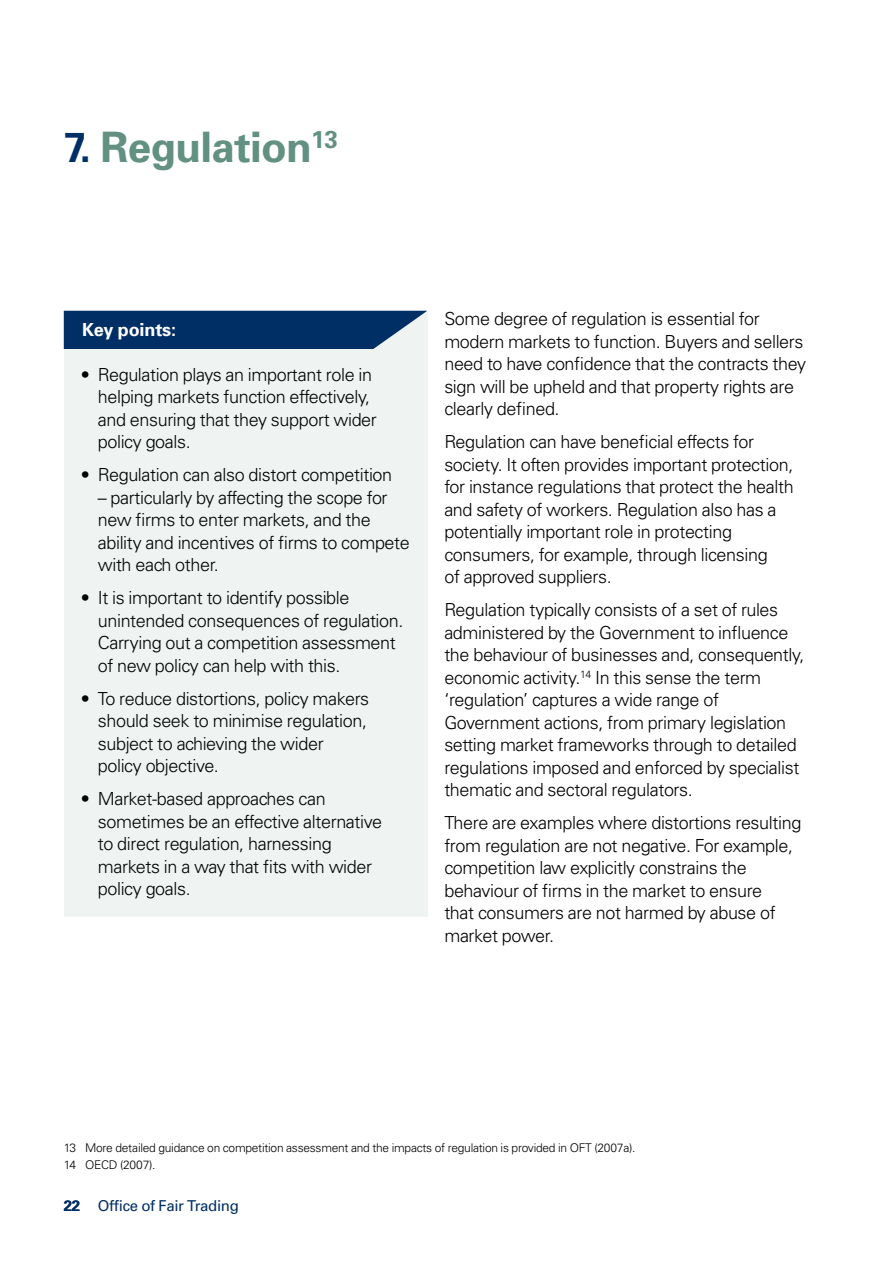
<style>
.page{position:relative;width:893px;height:1263px;background:#fff}
.page>*{position:absolute;margin:0;border:0;box-sizing:border-box;transform-origin:0 0}
.t1{font:700 42px "Univers";letter-spacing:-.015em;color:#629081}
.t2{font:300 18px/22.5px "Univers";letter-spacing:-.02em;color:#000}
.t3{font:700 18px "Univers";letter-spacing:-.005em;color:#fff}
.t4{font:15px "Univers";letter-spacing:-.02em;color:#002f65}
.t5{font:300 12px/17.7px "Univers";letter-spacing:-.02em;color:#000}
.s1{color:#002f65}
.s2{font-weight:700}
</style>
<div class="page">
<div style="left:64px;top:311px;width:363px;height:605px;background:#eff4f2"></div>
<svg style="left:64px;top:311px;width:363px;height:38px;background:#113d6f"></svg>
<h1 class="t1" style="left:64px;top:122px;width:276px"><span class="s1">7.</span> Regulation<sup>13</sup></h1>
<p class="t3" style="left:82px;top:318px;width:95px">Key points:</p>
<p class="t2" style="left:98px;top:362px;width:281px;text-indent:-17px">• Regulation plays an important role in helping markets function effectively, and ensuring that they support wider policy goals.</p>
<p class="t2" style="left:81px;top:463px;width:313px">• Regulation can also distort competition</p>
<p class="t2" style="left:98px;top:485px;width:314px">– particularly by affecting the scope for new firms to enter markets, and the ability and incentives of firms to compete with each other.</p>
<p class="t2" style="left:98px;top:586px;width:307px;text-indent:-17px">• It is important to identify possible unintended consequences of regulation.<br>Carrying out a competition assessment of new policy can help with this.</p>
<p class="t2" style="left:98px;top:686px;width:273px;text-indent:-17px">• To reduce distortions, policy makers should seek to minimise regulation, subject to achieving the wider policy objective.</p>
<p class="t2" style="left:98px;top:787px;width:286px;text-indent:-17px">• Market-based approaches can sometimes be an effective alternative to direct regulation, harnessing markets in a way that fits with wider policy goals.</p>
<p class="t2" style="left:444px;top:307px;width:363px">Some degree of regulation is essential for modern markets to function. Buyers and sellers need to have confidence that the contracts they sign will be upheld and that property rights are clearly defined.</p>
<p class="t2" style="left:444px;top:430px;width:351px">Regulation can have beneficial effects for society. It often provides important protection, for instance regulations that protect the health and safety of workers. Regulation also has a potentially important role in protecting consumers, for example, through licensing<br>of approved suppliers.</p>
<p class="t2" style="left:444px;top:598px;width:362px">Regulation typically consists of a set of rules administered by the Government to influence the behaviour of businesses and, consequently, economic activity.<sup>14</sup> In this sense the term ‘regulation’ captures a wide range of Government actions, from primary legislation setting market frameworks through to detailed regulations imposed and enforced by specialist thematic and sectoral regulators.</p>
<p class="t2" style="left:444px;top:811px;width:358px">There are examples where distortions resulting from regulation are not negative. For example, competition law explicitly constrains the behaviour of firms in the market to ensure<br>that consumers are not harmed by abuse of market power.</p>
<p class="t5" style="left:64px;top:1138px;width:573px">13 More detailed guidance on competition assessment and the impacts of regulation is provided in OFT (2007a).<br>14 OECD (2007).</p>
<p class="t4" style="left:64px;top:1197px;width:177px"><span class="s2">22</span> Office of Fair Trading</p>
</div>
